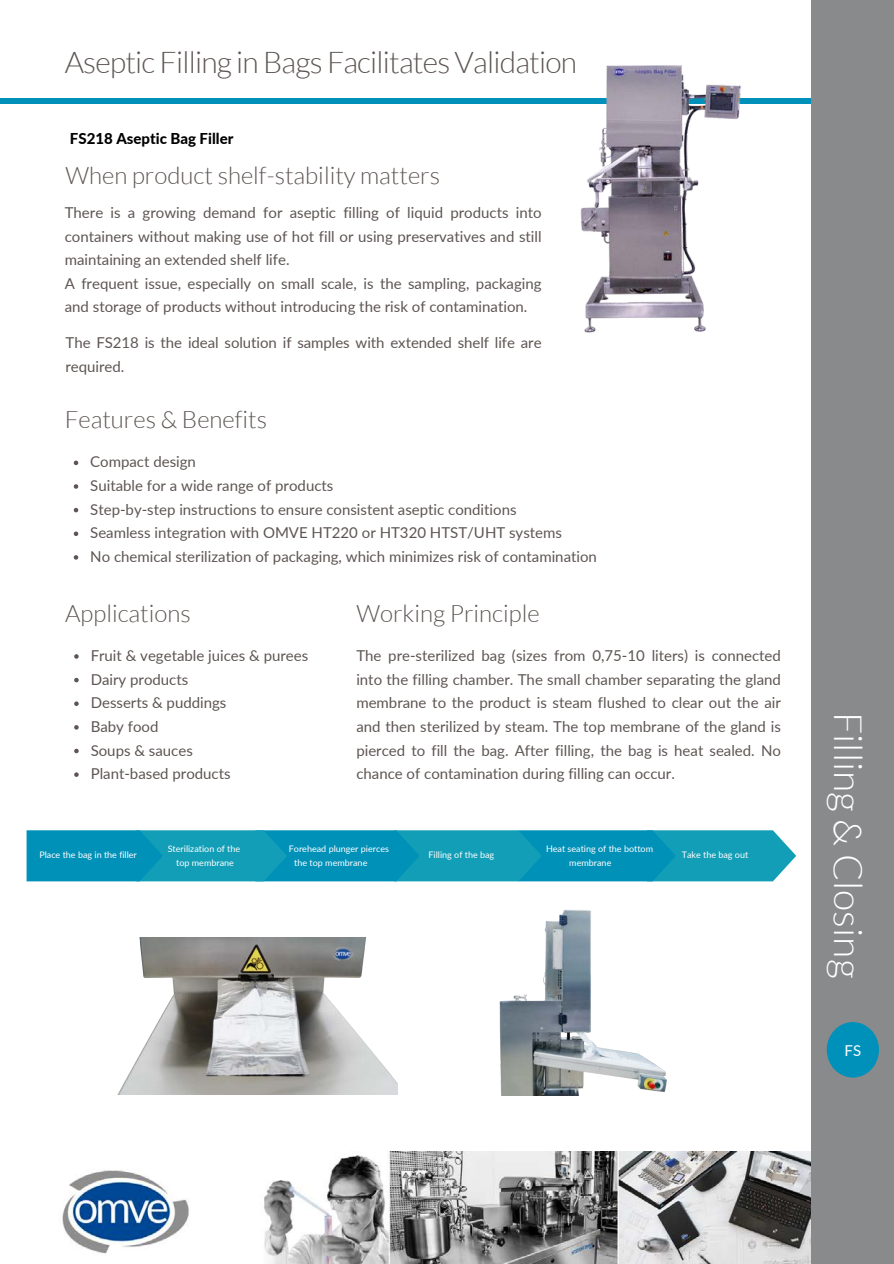
<style>
.page{position:relative;width:894px;height:1264px;background:#fff}
.page>*{position:absolute;margin:0;border:0;box-sizing:border-box;transform-origin:0 0}
.t1{font:300 39px "Lato";color:#fff}
.t2{font:300 30px "Lato";letter-spacing:-.025em;color:#5d5553}
.t3{font:300 24px "Lato";color:#5d5553}
.t4{font:15px/23.7px "Lato";color:#5d5553}
.t5{font:800 15px "Lato";color:#000}
.t6{font:15px "Lato";color:#fff}
.t7{font:9px/14.7px "Lato";color:#fff}
</style>
<div class="page">
<div style="left:0;top:98px;width:893px;height:6px;background:#0091ba"></div>
<img style="left:62px;top:1151px;width:749px;height:112px">
<div style="left:811px;top:0;width:82px;height:1263px;background:#888a8c"></div>
<div style="left:826px;top:1022px;width:52px;height:55px;background:#0091ba;border-radius:50%"></div>
<img style="left:580px;top:65px;width:161px;height:268px">
<img style="left:118px;top:937px;width:279px;height:157px">
<img style="left:499px;top:910px;width:168px;height:185px">
<svg style="left:74px;top:460px;width:4px;height:5px"></svg>
<svg style="left:74px;top:484px;width:4px;height:5px"></svg>
<svg style="left:74px;top:508px;width:4px;height:4px"></svg>
<svg style="left:74px;top:531px;width:4px;height:5px"></svg>
<svg style="left:74px;top:555px;width:4px;height:4px"></svg>
<svg style="left:74px;top:654px;width:5px;height:4px"></svg>
<svg style="left:74px;top:678px;width:5px;height:4px"></svg>
<svg style="left:74px;top:701px;width:5px;height:5px"></svg>
<svg style="left:74px;top:725px;width:5px;height:4px"></svg>
<svg style="left:74px;top:748px;width:5px;height:5px"></svg>
<svg style="left:74px;top:772px;width:5px;height:5px"></svg>
<svg style="left:27px;top:830px;width:769px;height:51px;background:#0d99b9"></svg>
<h5 class="t2" style="left:65px;top:43px;width:513px">Aseptic Filling in Bags Facilitates Validation</h5>
<h3 class="t5" style="left:70px;top:129px;width:165px">FS218 Aseptic Bag Filler</h3>
<h6 class="t3" style="left:65px;top:160px;width:376px">When product shelf-stability matters</h6>
<h6 class="t4" style="left:65px;top:200px;width:478px">There is a growing demand for aseptic filling of liquid products into containers without making use of hot fill or using preservatives and still maintaining an extended shelf life.<br>A frequent issue, especially on small scale, is the sampling, packaging and storage of products without introducing the risk of contamination.</h6>
<h3 class="t4" style="left:65px;top:330px;width:477px">The FS218 is the ideal solution if samples with extended shelf life are required.</h3>
<p class="t3" style="left:65px;top:404px;width:204px">Features &amp; Benefits</p>
<p class="t4" style="left:90px;top:449px;width:107px">Compact design</p>
<p class="t4" style="left:90px;top:473px;width:244px">Suitable for a wide range of products</p>
<p class="t4" style="left:90px;top:497px;width:427px">Step-by-step instructions to ensure consistent aseptic conditions</p>
<p class="t4" style="left:90px;top:520px;width:473px">Seamless integration with OMVE HT220 or HT320 HTST/UHT systems</p>
<h3 class="t4" style="left:90px;top:544px;width:508px">No chemical sterilization of packaging, which minimizes risk of contamination</h3>
<p class="t3" style="left:65px;top:598px;width:127px">Applications</p>
<p class="t4" style="left:91px;top:643px;width:219px">Fruit &amp; vegetable juices &amp; purees</p>
<p class="t4" style="left:91px;top:667px;width:99px">Dairy products</p>
<p class="t4" style="left:91px;top:690px;width:137px">Desserts &amp; puddings</p>
<p class="t4" style="left:91px;top:714px;width:69px">Baby food</p>
<p class="t4" style="left:91px;top:737px;width:104px">Soups &amp; sauces</p>
<h3 class="t4" style="left:91px;top:761px;width:141px">Plant-based products</h3>
<h6 class="t3" style="left:356px;top:598px;width:185px">Working Principle</h6>
<p class="t4" style="left:356px;top:643px;width:426px;text-align:justify">The pre-sterilized bag (sizes from 0,75-10 liters) is connected into the filling chamber. The small chamber separating the gland membrane to the product is steam flushed to clear out the air and then sterilized by steam. The top membrane of the gland is pierced to fill the bag. After filling, the bag is heat sealed. No chance of contamination during filling can occur.</p>
<p class="t7" style="left:39px;top:847px;width:99px">Place the bag in the filler</p>
<p class="t7" style="left:168px;top:840px;width:74px">Sterilization of the</p>
<p class="t7" style="left:176px;top:855px;width:59px">top membrane</p>
<p class="t7" style="left:289px;top:840px;width:102px">Forehead plunger pierces</p>
<p class="t7" style="left:294px;top:855px;width:75px">the top membrane</p>
<p class="t7" style="left:428px;top:847px;width:67px">Filling of the bag</p>
<h2 class="t7" style="left:569px;top:840px;width:85px;text-indent:-23px">Heat seating of the bottom membrane</h2>
<h4 class="t7" style="left:681px;top:847px;width:68px">Take the bag out</h4>
<p class="t1" style="left:872px;top:711px;width:268px;rotate:90deg">Filling &amp; Closing</p>
<h1 class="t6" style="left:844px;top:1040px;width:18px">FS</h1>
</div>
